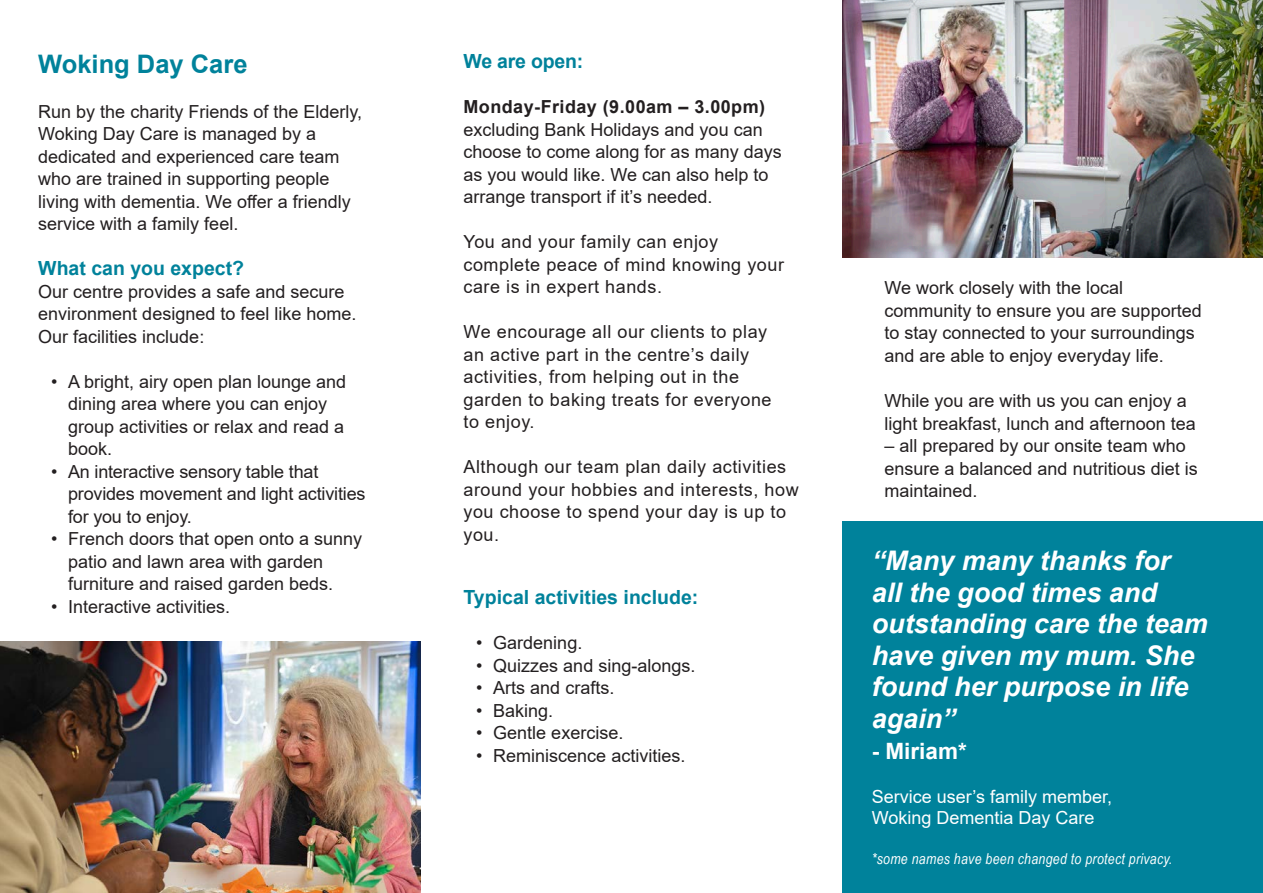
<style>
.page{position:relative;width:1263px;height:893px;background:#fff}
.page>*{position:absolute;margin:0;border:0;box-sizing:border-box;transform-origin:0 0}
.t1{font:italic 700 27px/31.5px "Arial";color:#fff}
.t2{font:700 25.5px "Arial";color:#00829b}
.t3{font:700 22.5px "Arial";color:#fff}
.t4{font:700 19.5px "Arial";color:#00829b}
.t5{font:18px/22.5px "Arial";color:#231f20}
.t6{font:18px/22.5px "Arial";letter-spacing:.03em;color:#231f20}
.t7{font:18px "Arial";color:#fff}
.t8{font:italic 15px "Arial Narrow";letter-spacing:.02em;color:#fff}
.s1{font-weight:700}
</style>
<div class="page">
<div style="left:842px;top:521px;width:421px;height:372px;background:#00829b"></div>
<img style="left:0;top:641px;width:421px;height:252px">
<img style="left:842px;top:0;width:421px;height:257px">
<p class="t2" style="left:38px;top:46px;width:211px">Woking Day Care</p>
<p class="t5" style="left:38px;top:100px;width:325px">Run by the charity Friends of the Elderly, Woking Day Care is managed by a dedicated and experienced care team who are trained in supporting people living with dementia. We offer a friendly service with a family feel.</p>
<p class="t4" style="left:38px;top:254px;width:207px">What can you expect?</p>
<p class="t5" style="left:38px;top:280px;width:320px">Our centre provides a safe and secure environment designed to feel like home.<br>Our facilities include:</p>
<p class="t5" style="left:68px;top:370px;width:280px;text-indent:-17px">• A bright, airy open plan lounge and dining area where you can enjoy group activities or relax and read a book.</p>
<p class="t5" style="left:68px;top:460px;width:299px;text-indent:-17px">• An interactive sensory table that provides movement and light activities for you to enjoy.</p>
<p class="t5" style="left:68px;top:527px;width:296px;text-indent:-17px">• French doors that open onto a sunny patio and lawn area with garden furniture and raised garden beds.</p>
<p class="t5" style="left:51px;top:595px;width:181px">• Interactive activities.</p>
<p class="t4" style="left:463px;top:48px;width:121px">We are open:</p>
<p class="t5" style="left:463px;top:96px;width:320px"><span class="s1">Monday-Friday (9.00am – 3.00pm) </span>excluding Bank Holidays and you can choose to come along for as many days as you would like. We can also help to arrange transport if it’s needed.</p>
<p class="t6" style="left:463px;top:231px;width:322px">You and your family can enjoy complete peace of mind knowing your care is in expert hands.</p>
<p class="t6" style="left:463px;top:321px;width:310px">We encourage all our clients to play an active part in the centre’s daily activities, from helping out in the garden to baking treats for everyone</p>
<p class="t5" style="left:463px;top:411px;width:73px">to enjoy.</p>
<p class="t6" style="left:463px;top:456px;width:337px">Although our team plan daily activities around your hobbies and interests, how you choose to spend your day is up to you.</p>
<p class="t4" style="left:463px;top:583px;width:236px">Typical activities include:</p>
<p class="t5" style="left:476px;top:631px;width:108px">• Gardening.</p>
<p class="t5" style="left:476px;top:654px;width:221px">• Quizzes and sing-alongs.</p>
<p class="t5" style="left:476px;top:676px;width:140px">• Arts and crafts.</p>
<p class="t5" style="left:476px;top:699px;width:79px">• Baking.</p>
<p class="t5" style="left:476px;top:721px;width:149px">• Gentle exercise.</p>
<p class="t5" style="left:476px;top:744px;width:211px">• Reminiscence activities.</p>
<p class="t5" style="left:884px;top:277px;width:319px">We work closely with the local community to ensure you are supported to stay connected to your surroundings and are able to enjoy everyday life.</p>
<p class="t5" style="left:884px;top:389px;width:313px">While you are with us you can enjoy a light breakfast, lunch and afternoon tea</p>
<p class="t5" style="left:884px;top:434px;width:315px">– all prepared by our onsite team who ensure a balanced and nutritious diet is maintained.</p>
<p class="t1" style="left:872px;top:546px;width:338px">“Many many thanks for<br>all the good times and outstanding care the team have given my mum. She found her purpose in life again”</p>
<p class="t3" style="left:872px;top:735px;width:97px">- Miriam*</p>
<p class="t7" style="left:872px;top:784px;width:242px">Service user’s family member,</p>
<p class="t7" style="left:872px;top:805px;width:224px">Woking Dementia Day Care</p>
<p class="t8" style="left:872px;top:848px;width:302px">*some names have been changed to protect privacy.</p>
</div>
